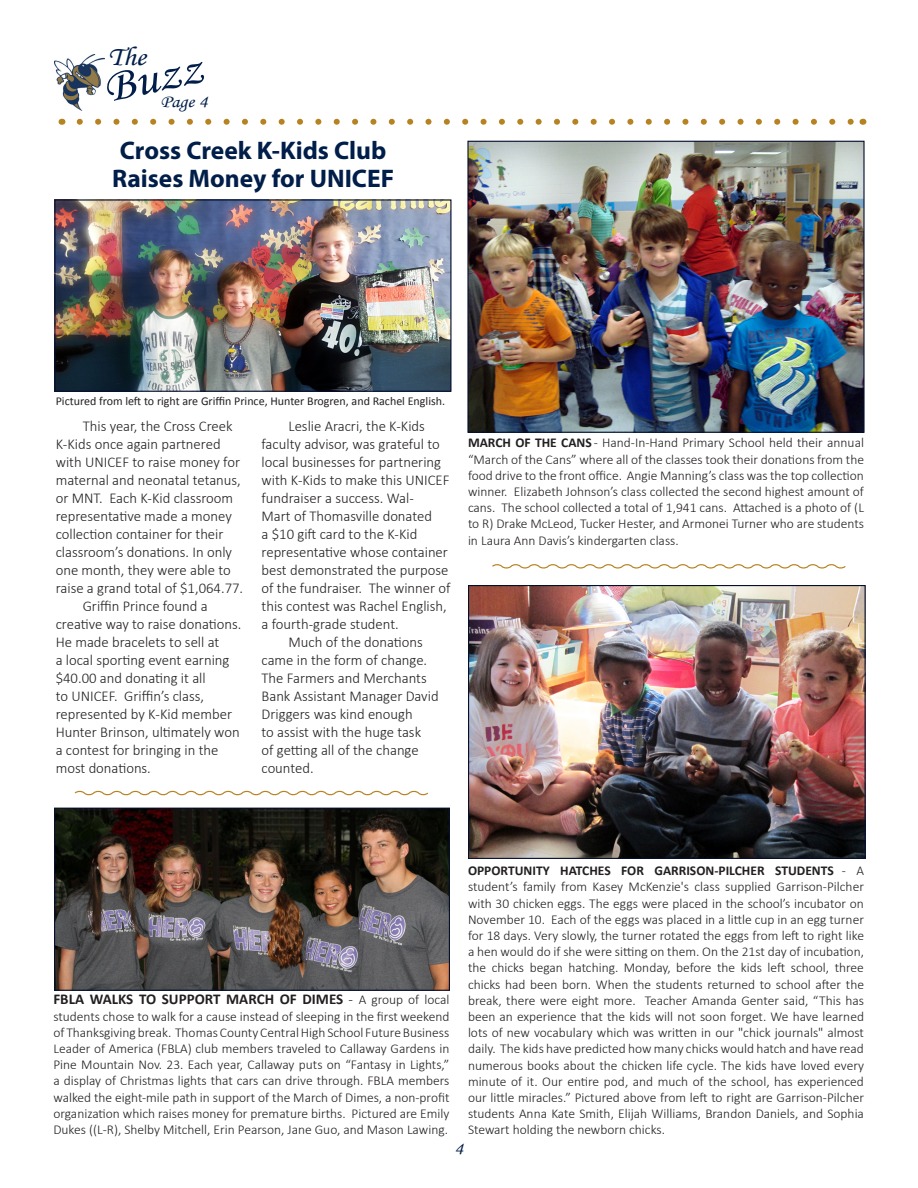
<style>
.page{position:relative;width:918px;height:1188px;background:#fff}
.page>*{position:absolute;margin:0;border:0;box-sizing:border-box;transform-origin:0 0}
.t1{font:46.5px "Monotype Corsiva";color:#001e49;scale:1.11 1}
.t2{font:27px "Monotype Corsiva";color:#001e49;scale:1.11 1}
.t3{font:700 25.5px "Myriad Pro";color:#001e49}
.t4{font:18px "Monotype Corsiva";color:#001e49;scale:1.11 1}
.t5{font:300 15px/18px "Calibri";color:#231f20}
.t6{font:700 15px "Calibri";color:#231f20}
.t7{font:300 13.5px/16.2px "Calibri";color:#231f20;text-align:justify}
.t8{font:12px "Calibri";color:#231f20}
.s1{font-weight:700}
.s2{font-weight:300}
.s3{font-weight:300;font-size:13.5px}
</style>
<div class="page">
<svg style="left:80px;top:119px;width:773px;height:6px"></svg>
<img style="left:54px;top:55px;width:51px;height:55px">
<img style="left:56px;top:810px;width:392px;height:179px">
<div style="left:54px;top:808px;width:396px;height:183px;border:1px solid #040f2d"></div>
<img style="left:469px;top:143px;width:394px;height:288px">
<div style="left:467px;top:141px;width:398px;height:292px;border:1px solid #040f2d"></div>
<img style="left:470px;top:587px;width:394px;height:270px">
<div style="left:468px;top:585px;width:398px;height:274px;border:1px solid #040f2d"></div>
<svg style="left:492px;top:564px;width:354px;height:5px"></svg>
<img style="left:56px;top:201px;width:394px;height:189px">
<div style="left:54px;top:199px;width:398px;height:193px;border:1px solid #040f2d"></div>
<svg style="left:74px;top:790px;width:354px;height:6px"></svg>
<p class="t2" style="left:108px;top:40px;width:36px">The</p>
<p class="t1" style="left:98px;top:61px;width:92px;rotate:-12deg">Buzz</p>
<p class="t4" style="left:160px;top:91px;width:44px">Page 4</p>
<p class="t3" style="left:120px;top:134px;width:268px">Cross Creek K-Kids Club</p>
<p class="t3" style="left:112px;top:162px;width:284px">Raises Money for UNICEF</p>
<p class="t8" style="left:56px;top:394px;width:391px">Pictured from left to right are Griffin Prince, Hunter Brogren, and Rachel English.</p>
<p class="t5" style="left:262px;top:417px;width:190px;text-indent:27px">Leslie Aracri, the K-Kids faculty advisor, was grateful to local businesses for partnering with K-Kids to make this UNICEF fundraiser a success. Wal-<br>Mart of Thomasville donated<br>a $10 gift card to the K-Kid representative whose container best demonstrated the purpose of the fundraiser. The winner of this contest was Rachel English, a fourth-grade student.</p>
<p class="t5" style="left:262px;top:633px;width:179px;text-indent:27px">Much of the donations came in the form of change.<br>The Farmers and Merchants<br>Bank Assistant Manager David<br>Driggers was kind enough<br>to assist with the huge task<br>of getting all of the change counted.</p>
<p class="t5" style="left:56px;top:417px;width:189px;text-indent:27px">This year, the Cross Creek<br>K-Kids once again partnered with UNICEF to raise money for maternal and neonatal tetanus, or MNT. Each K-Kid classroom representative made a money collection container for their classroom’s donations. In only one month, they were able to raise a grand total of $1,064.77.</p>
<p class="t5" style="left:56px;top:597px;width:187px;text-indent:27px">Griffin Prince found a creative way to raise donations.<br>He made bracelets to sell at<br>a local sporting event earning $40.00 and donating it all<br>to UNICEF. Griffin’s class, represented by K-Kid member<br>Hunter Brinson, ultimately won a contest for bringing in the most donations.</p>
<p class="t7" style="left:468px;top:435px;width:398px"><span class="s1">MARCH OF THE CANS</span> - Hand-In-Hand Primary School held their annual “March of the Cans” where all of the classes took their donations from the food drive to the front office. Angie Manning’s class was the top collection winner. Elizabeth Johnson’s class collected the second highest amount of cans. The school collected a total of 1,941 cans. Attached is a photo of (L to R) Drake McLeod, Tucker Hester, and Armonei Turner who are students in Laura Ann Davis’s kindergarten class.</p>
<p class="t6" style="left:53px;top:990px;width:397px">FBLA WALKS TO SUPPORT MARCH OF DIMES <span class="s2">-</span> <span class="s3">A group of local</span></p>
<p class="t7" style="left:53px;top:1008px;width:398px">students chose to walk for a cause instead of sleeping in the first weekend of Thanksgiving break. Thomas County CentralHigh School Future Business Leader of America (FBLA) club members traveled to Callaway Gardens in Pine Mountain Nov. 23. Each year, Callaway puts on “Fantasy in Lights,” a display of Christmas lights that cars can drive through. FBLA members walked the eight-mile path in support of the March of Dimes, a non-profit organization which raises money for premature births. Pictured are Emily Dukes ((L-R), Shelby Mitchell, Erin Pearson, Jane Guo, and Mason Lawing.</p>
<p class="t7" style="left:468px;top:863px;width:398px"><span class="s1">OPPORTUNITY HATCHES FOR GARRISON-PILCHER STUDENTS</span> - A student’s family from Kasey McKenzie's class supplied Garrison-Pilcher with 30 chicken eggs. The eggs were placed in the school’s incubator on November 10. Each of the eggs was placed in a little cup in an egg turner for 18 days. Very slowly, the turner rotated the eggs from left to right like a hen would do if she were sitting on them. On the 21st day of incubation, the chicks began hatching. Monday, before the kids left school, three chicks had been born. When the students returned to school after the break, there were eight more. Teacher Amanda Genter said, “This has been an experience that the kids will not soon forget. We have learned lots of new vocabulary which was written in our "chick journals" almost daily. The kids have predicted how many chicks would hatch and have read numerous books about the chicken life cycle. The kids have loved every minute of it. Our entire pod, and much of the school, has experienced our little miracles.” Pictured above from left to right are Garrison-Pilcher students Anna Kate Smith, Elijah Williams, Brandon Daniels, and Sophia Stewart holding the newborn chicks.</p>
<p class="t4" style="left:455px;top:1137px;width:9px">4</p>
</div>
